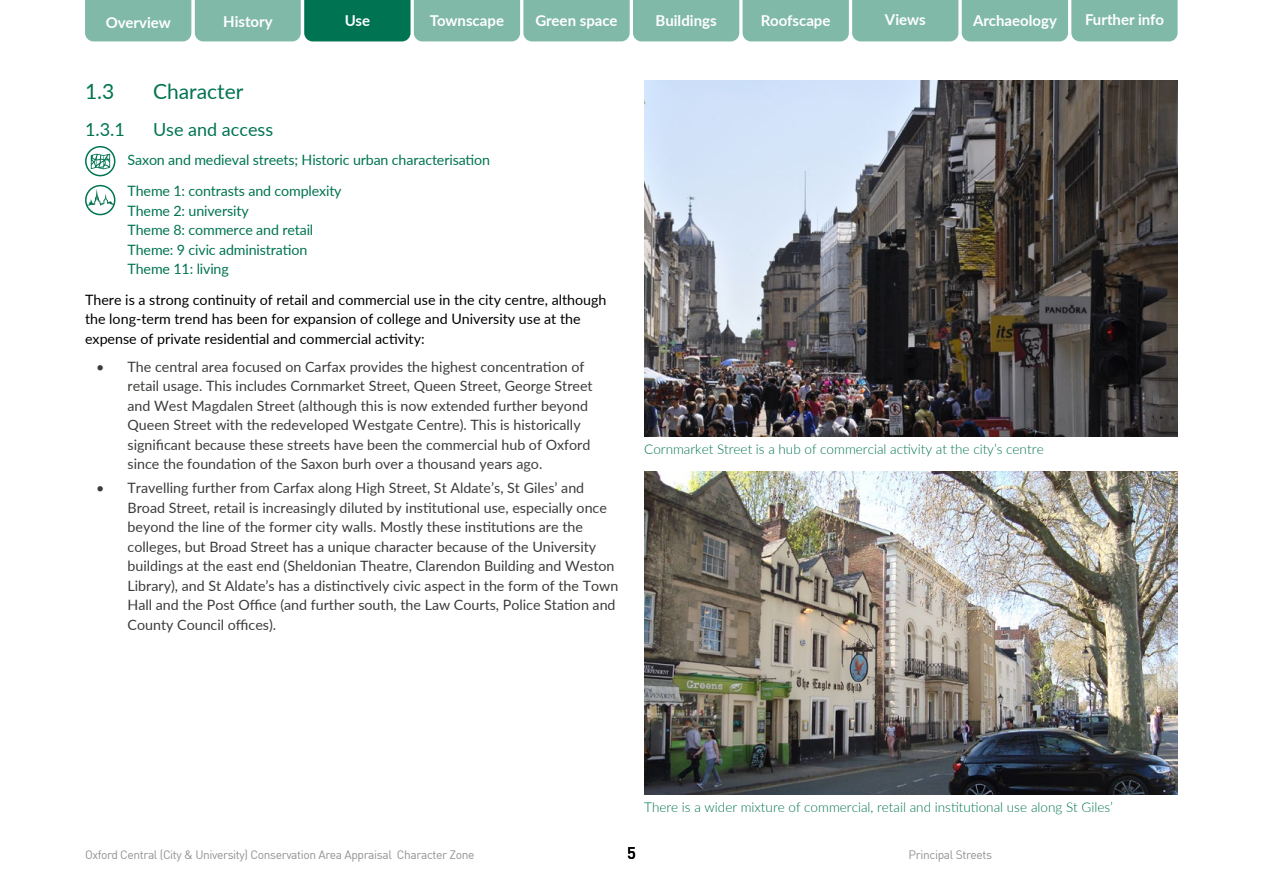
<style>
.page{position:relative;width:1263px;height:893px;background:#fff}
.page>*{position:absolute;margin:0;border:0;box-sizing:border-box;transform-origin:0 0}
.t1{font:21px "Lato";color:#007452}
.t2{font:18px "Lato";color:#007452}
.t3{font:500 16.5px "DIN";color:#000}
.t4{font:700 15px "Lato";color:#fff}
.t5{font:14.25px/19.5px "Lato";color:#3c3c3b}
.t6{font:14.25px/19.5px "Lato";color:#000}
.t7{font:14.25px/19.5px "Lato";letter-spacing:-.01em;color:#007452}
.t8{font:300 13.5px "Lato";color:#007452}
.t9{font:12px "DIN";letter-spacing:-.03em;color:#929292}
</style>
<div class="page">
<svg style="left:85px;top:0;width:1092px;height:41px;background:#77b4a2"></svg>
<svg style="left:85px;top:146px;width:30px;height:30px"></svg>
<svg style="left:85px;top:185px;width:30px;height:30px"></svg>
<img style="left:644px;top:81px;width:534px;height:356px">
<img style="left:644px;top:472px;width:534px;height:323px">
<p class="t4" style="left:106px;top:12px;width:67px">Overview</p>
<p class="t4" style="left:223px;top:11px;width:51px">History</p>
<p class="t4" style="left:345px;top:9px;width:27px">Use</p>
<p class="t4" style="left:430px;top:9px;width:76px">Townscape</p>
<p class="t4" style="left:535px;top:9px;width:84px">Green space</p>
<p class="t4" style="left:656px;top:9px;width:63px">Buildings</p>
<p class="t4" style="left:761px;top:9px;width:71px">Roofscape</p>
<p class="t4" style="left:885px;top:9px;width:42px">Views</p>
<p class="t4" style="left:973px;top:9px;width:85px">Archaeology</p>
<p class="t4" style="left:1085px;top:9px;width:80px">Further info</p>
<h1 class="t1" style="left:85px;top:77px;width:31px">1.3</h1>
<h1 class="t1" style="left:153px;top:77px;width:92px">Character</h1>
<p class="t2" style="left:85px;top:116px;width:41px">1.3.1</p>
<p class="t2" style="left:153px;top:116px;width:122px">Use and access</p>
<p class="t7" style="left:128px;top:149px;width:364px">Saxon and medieval streets; Historic urban characterisation</p>
<p class="t7" style="left:128px;top:181px;width:216px">Theme 1: contrasts and complexity<br>Theme 2: university<br>Theme 8: commerce and retail<br>Theme: 9 civic administration<br>Theme 11: living</p>
<p class="t6" style="left:85px;top:289px;width:523px">There is a strong continuity of retail and commercial use in the city centre, although the long-term trend has been for expansion of college and University use at the expense of private residential and commercial activity:</p>
<p class="t5" style="left:128px;top:356px;width:467px;text-indent:-31px">• The central area focused on Carfax provides the highest concentration of retail usage. This includes Cornmarket Street, Queen Street, George Street and West Magdalen Street (although this is now extended further beyond Queen Street with the redeveloped Westgate Centre). This is historically significant because these streets have been the commercial hub of Oxford since the foundation of the Saxon burh over a thousand years ago.</p>
<p class="t5" style="left:128px;top:478px;width:492px;text-indent:-31px">• Travelling further from Carfax along High Street, St Aldate’s, St Giles’ and Broad Street, retail is increasingly diluted by institutional use, especially once beyond the line of the former city walls. Mostly these institutions are the colleges, but Broad Street has a unique character because of the University buildings at the east end (Sheldonian Theatre, Clarendon Building and Weston Library), and St Aldate’s has a distinctively civic aspect in the form of the Town Hall and the Post Office (and further south, the Law Courts, Police Station and County Council offices).</p>
<p class="t8" style="left:644px;top:439px;width:401px">Cornmarket Street is a hub of commercial activity at the city’s centre</p>
<p class="t8" style="left:644px;top:798px;width:470px">There is a wider mixture of commercial, retail and institutional use along St Giles’</p>
<p class="t9" style="left:85px;top:847px;width:391px">Oxford Central (City &amp; University) Conservation Area Appraisal Character Zone</p>
<p class="t3" style="left:627px;top:842px;width:10px">5</p>
<p class="t9" style="left:909px;top:847px;width:85px">Principal Streets</p>
</div>
